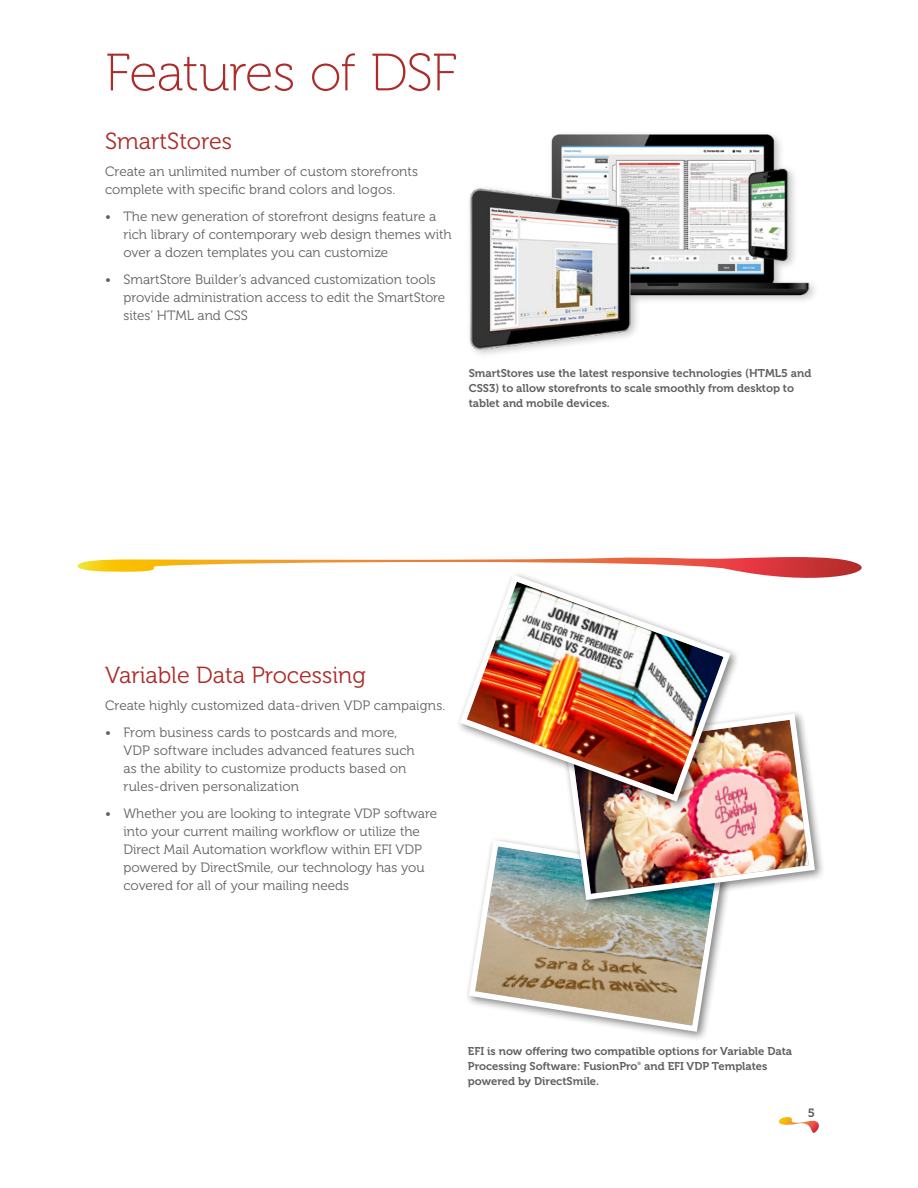
<style>
.page{position:relative;width:918px;height:1188px;background:#fff}
.page>*{position:absolute;margin:0;border:0;box-sizing:border-box;transform-origin:0 0}
.t1{font:52.5px "Museo 100";letter-spacing:-.025em;color:#ab2c29}
.t2{font:23.25px "Museo 300";color:#ab2c29}
.t3{font:13.5px/18px "Museo 300";color:#5f6060}
.t4{font:12px "Museo 700";color:#5f6060}
.t5{font:11.25px/15px "Museo 700";color:#5f6060}
.t6{font:4.5px "Museo 700";color:#5f6060}
</style>
<div class="page">
<svg style="left:779px;top:1117px;width:40px;height:16px"></svg>
<svg style="left:78px;top:557px;width:784px;height:21px"></svg>
<img style="left:469px;top:134px;width:346px;height:221px">
<svg style="left:467px;top:839px;width:258px;height:196px"></svg>
<div style="left:561px;top:710px;width:265px;height:200px;background:#000;opacity:.5"></div>
<img style="left:563px;top:711px;width:255px;height:192px">
<div style="left:456px;top:571px;width:285px;height:241px;background:#000;opacity:.5"></div>
<img style="left:456px;top:571px;width:278px;height:234px">
<h1 class="t1" style="left:105px;top:44px;width:354px">Features of DSF</h1>
<h2 class="t2" style="left:105px;top:129px;width:129px">SmartStores</h2>
<p class="t3" style="left:105px;top:163px;width:315px">Create an unlimited number of custom storefronts complete with specific brand colors and logos.</p>
<p class="t3" style="left:124px;top:208px;width:330px;text-indent:-19px">• The new generation of storefront designs feature a rich library of contemporary web design themes with over a dozen templates you can customize</p>
<p class="t3" style="left:124px;top:271px;width:323px;text-indent:-19px">• SmartStore Builder’s advanced customization tools provide administration access to edit the SmartStore sites’ HTML and CSS</p>
<p class="t5" style="left:469px;top:366px;width:344px">SmartStores use the latest responsive technologies (HTML5 and<br>CSS3) to allow storefronts to scale smoothly from desktop to tablet and mobile devices.</p>
<h2 class="t2" style="left:105px;top:663px;width:262px">Variable Data Processing</h2>
<p class="t3" style="left:105px;top:696px;width:342px">Create highly customized data-driven VDP campaigns.</p>
<p class="t3" style="left:124px;top:723px;width:293px;text-indent:-19px">• From business cards to postcards and more, VDP software includes advanced features such as the ability to customize products based on rules-driven personalization</p>
<p class="t3" style="left:124px;top:804px;width:315px;text-indent:-19px">• Whether you are looking to integrate VDP software into your current mailing workflow or utilize the Direct Mail Automation workflow within EFI VDP powered by DirectSmile, our technology has you covered for all of your mailing needs</p>
<p class="t5" style="left:468px;top:1044px;width:326px">EFI is now offering two compatible options for Variable Data<br>Processing Software: FusionPro</p>
<p class="t6" style="left:638px;top:1061px;width:5px">®</p>
<p class="t5" style="left:644px;top:1059px;width:125px">and EFI VDP Templates</p>
<p class="t5" style="left:468px;top:1074px;width:133px">powered by DirectSmile.</p>
<p class="t4" style="left:808px;top:1106px;width:9px">5</p>
</div>
